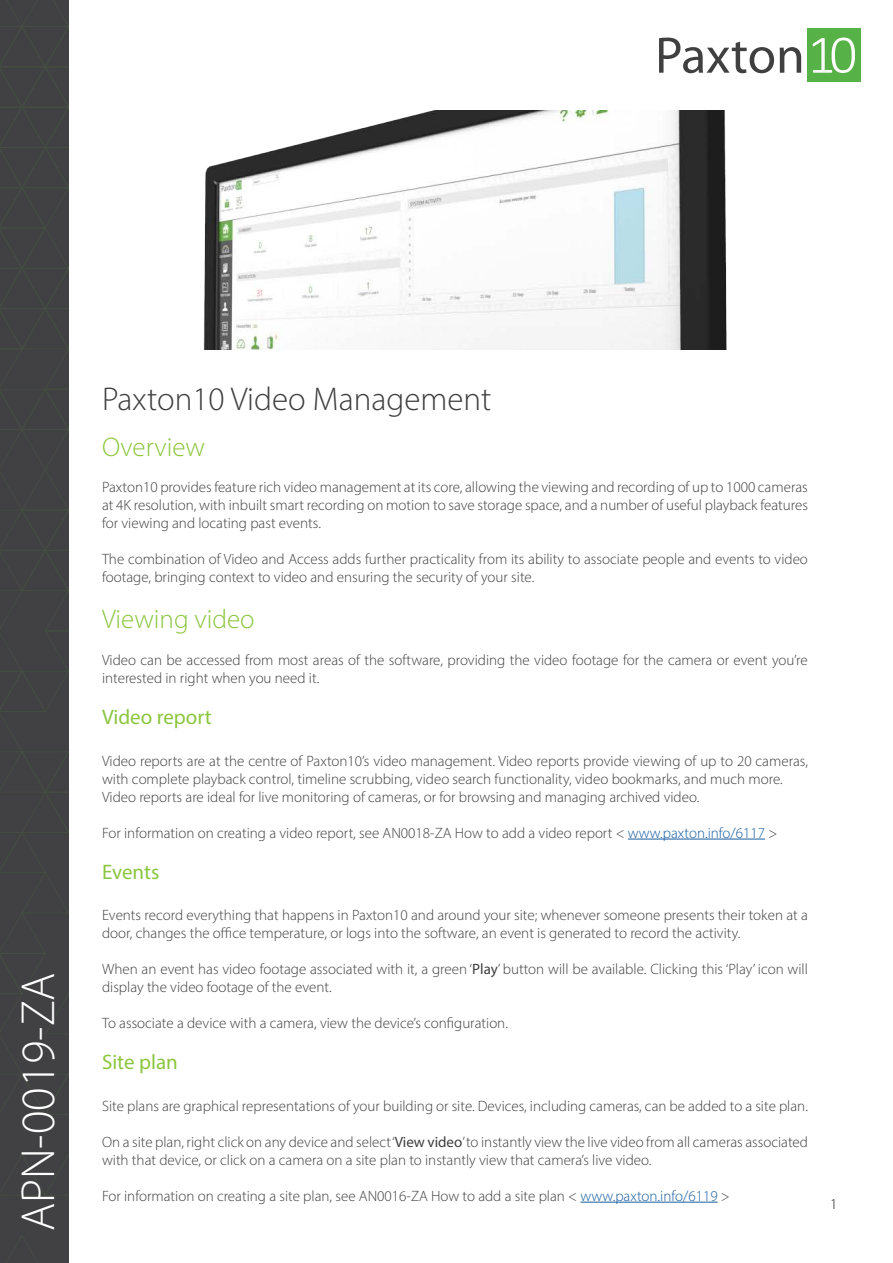
<style>
.page{position:relative;width:893px;height:1263px;background:#fff}
.page>*{position:absolute;margin:0;border:0;box-sizing:border-box;transform-origin:0 0}
.t1{font:300 48px "Myriad Pro";color:#fff}
.t2{font:300 33px "Myriad Pro";color:#3e3e3f}
.t3{font:300 27px "Myriad Pro";color:#8bc63e}
.t4{font:21px "Myriad Pro";color:#8bc63e}
.t5{font:300 15px/18px "Myriad Pro";color:#3e3e3f}
.t6{font:300 15px "Myriad Pro";color:#231f20}
.s1{color:#175d9e}
.s2{font-weight:400}
</style>
<div class="page">
<img style="left:203px;top:110px;width:524px;height:239px">
<div style="left:0;top:0;width:69px;height:1263px;background:#414042"></div>
<svg style="left:6px;top:1236px;width:32px;height:27px"></svg>
<svg style="left:0;top:0;width:69px;height:1195px"></svg>
<div style="left:807px;top:29px;width:53px;height:53px;background:#56b146"></div>
<svg style="left:813px;top:38px;width:42px;height:35px"></svg>
<svg style="left:659px;top:38px;width:115px;height:35px"></svg>
<svg style="left:780px;top:47px;width:21px;height:26px"></svg>
<hr style="left:628px;top:839px;width:137px;height:1px;background:#175d9e">
<hr style="left:580px;top:1202px;width:138px;height:1px;background:#175d9e">
<p class="t1" style="left:9px;top:1231px;width:260px;rotate:-90deg">APN-0019-ZA</p>
<p class="t2" style="left:102px;top:379px;width:391px">Paxton10 Video Management</p>
<p class="t3" style="left:102px;top:430px;width:105px">Overview</p>
<p class="t5" style="left:102px;top:478px;width:707px;text-align:justify">Paxton10 provides feature rich video management at its core, allowing the viewing and recording of up to 1000 cameras at 4K resolution, with inbuilt smart recording on motion to save storage space, and a number of useful playback features for viewing and locating past events.</p>
<p class="t5" style="left:102px;top:550px;width:707px">The combination of Video and Access adds further practicality from its ability to associate people and events to video footage, bringing context to video and ensuring the security of your site.</p>
<p class="t3" style="left:102px;top:603px;width:154px">Viewing video</p>
<p class="t5" style="left:102px;top:651px;width:707px">Video can be accessed from most areas of the software, providing the video footage for the camera or event you’re interested in right when you need it.</p>
<p class="t4" style="left:102px;top:704px;width:111px">Video report</p>
<p class="t5" style="left:102px;top:751px;width:707px">Video reports are at the centre of Paxton10’s video management. Video reports provide viewing of up to 20 cameras, with complete playback control, timeline scrubbing, video search functionality, video bookmarks, and much more.</p>
<p class="t5" style="left:102px;top:787px;width:599px">Video reports are ideal for live monitoring of cameras, or for browsing and managing archived video.</p>
<p class="t5" style="left:102px;top:823px;width:677px">For information on creating a video report, see AN0018-ZA How to add a video report &lt; <span class="s1">www.paxton.info/6117</span> &gt;</p>
<p class="t4" style="left:102px;top:859px;width:59px">Events</p>
<p class="t5" style="left:102px;top:906px;width:707px">Events record everything that happens in Paxton10 and around your site; whenever someone presents their token at a door, changes the office temperature, or logs into the software, an event is generated to record the activity.</p>
<p class="t5" style="left:102px;top:960px;width:707px">When an event has video footage associated with it, a green ‘<span class="s2">Play</span>’ button will be available. Clicking this ‘Play’ icon will display the video footage of the event.</p>
<p class="t5" style="left:102px;top:1014px;width:407px">To associate a device with a camera, view the device’s configuration.</p>
<p class="t4" style="left:102px;top:1049px;width:77px">Site plan</p>
<p class="t5" style="left:102px;top:1096px;width:707px">Site plans are graphical representations of your building or site. Devices, including cameras, can be added to a site plan.</p>
<p class="t5" style="left:102px;top:1132px;width:707px">On a site plan, right click on any device and select ‘<span class="s2">View video</span>’ to instantly view the live video from all cameras associated with that device, or click on a camera on a site plan to instantly view that camera’s live video.</p>
<p class="t5" style="left:102px;top:1186px;width:629px">For information on creating a site plan, see AN0016-ZA How to add a site plan &lt; <span class="s1">www.paxton.info/6119</span> &gt;</p>
<p class="t6" style="left:830px;top:1195px;width:9px">1</p>
</div>
